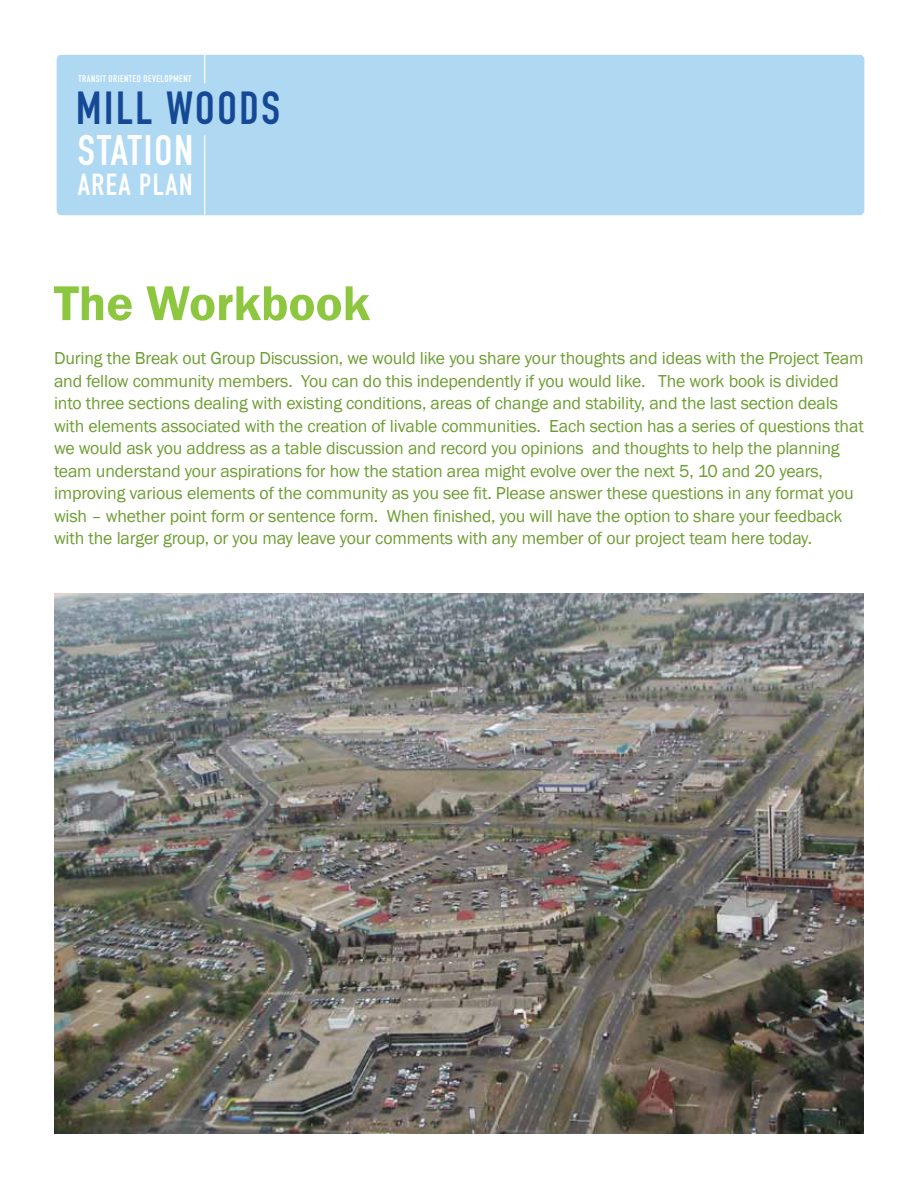
<style>
.page{position:relative;width:918px;height:1188px;background:#fff}
.page>*{position:absolute;margin:0;border:0;box-sizing:border-box;transform-origin:0 0}
.t1{font:600 50.7px "Franklin Gothic";color:#8dc63f}
.t2{font:45.75px "DIN Engschrift Std";letter-spacing:.055em;color:#154995}
.t3{font:42.15px "DIN Engschrift Std";letter-spacing:.05em;color:#fff}
.t4{font:30px "DIN Engschrift Std";letter-spacing:.05em;color:#fff}
.t5{font:17.85px/22.5px "Franklin Gothic";letter-spacing:-.01em;color:#6d9d31}
.t6{font:9.6px "DIN Engschrift Std";letter-spacing:.05em;color:#fff}
</style>
<div class="page">
<div style="left:57px;top:55px;width:807px;height:160px;background:#afd8f3;border-radius:4px"></div>
<hr style="left:204px;top:135px;width:1px;height:99px;background:#fff">
<hr style="left:204px;top:43px;width:1px;height:40px;background:#fff">
<img style="left:54px;top:594px;width:810px;height:540px">
<p class="t6" style="left:79px;top:73px;width:114px">TRANSIT ORIENTED DEVELOPMENT</p>
<h2 class="t2" style="left:76px;top:81px;width:205px">MILL WOODS</h2>
<h3 class="t3" style="left:78px;top:126px;width:117px">STATION</h3>
<h3 class="t4" style="left:78px;top:167px;width:116px">AREA PLAN</h3>
<h1 class="t1" style="left:54px;top:272px;width:318px">The Workbook</h1>
<p class="t5" style="left:54px;top:347px;width:811px">During the Break out Group Discussion, we would like you share your thoughts and ideas with the Project Team and fellow community members. You can do this independently if you would like. The work book is divided into three sections dealing with existing conditions, areas of change and stability, and the last section deals with elements associated with the creation of livable communities. Each section has a series of questions that we would ask you address as a table discussion and record you opinions and thoughts to help the planning team understand your aspirations for how the station area might evolve over the next 5, 10 and 20 years, improving various elements of the community as you see fit. Please answer these questions in any format you wish – whether point form or sentence form. When finished, you will have the option to share your feedback with the larger group, or you may leave your comments with any member of our project team here today.</p>
</div>
